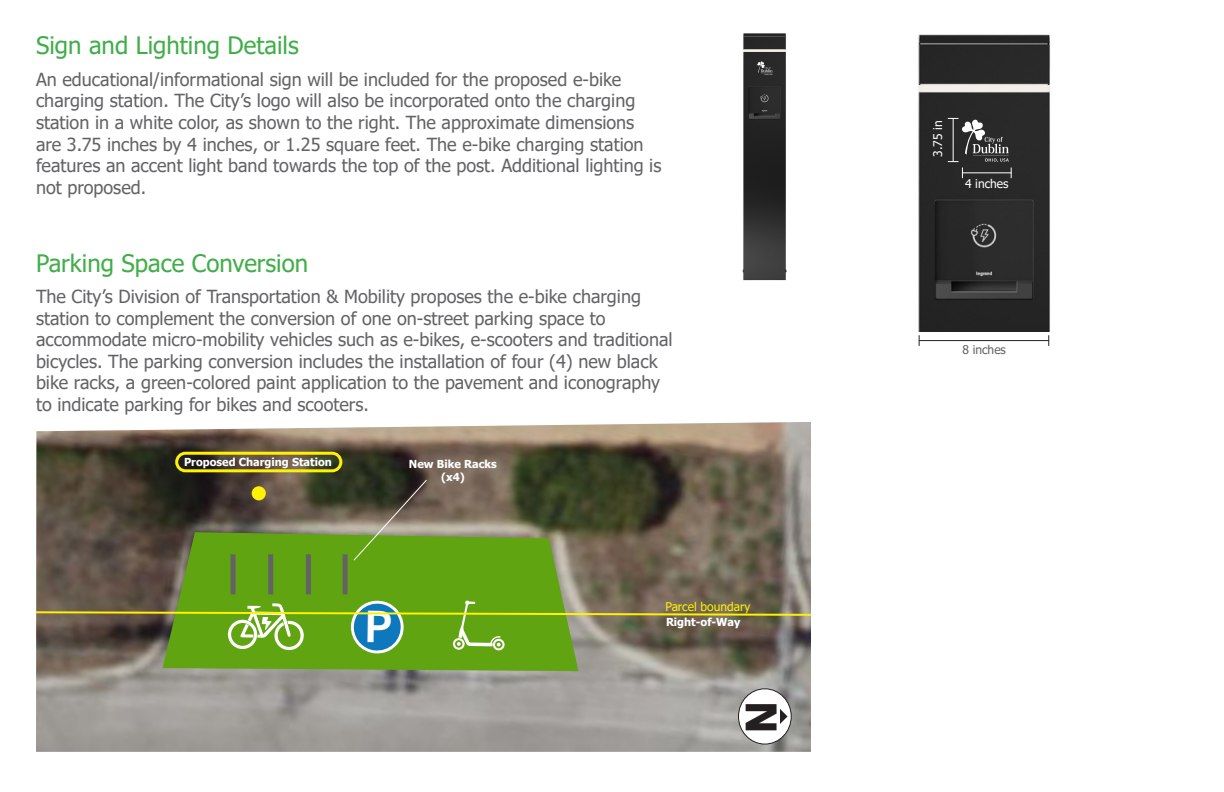
<style>
.page{position:relative;width:1224px;height:792px;background:#fff}
.page>*{position:absolute;margin:0;border:0;box-sizing:border-box;transform-origin:0 0}
.t1{font:700 42px "Tahoma";color:#231f20}
.t2{font:24px "Tahoma";color:#40ae49}
.t3{font:18px/21.6px "Tahoma";color:#636366}
.t4{font:12px "Tahoma";color:#fff101}
.t5{font:12px "Tahoma";color:#fff}
.t6{font:12px "Tahoma";color:#636366}
.t7{font:700 11px/13.2px "Tahoma";color:#fff;text-align:center}
</style>
<div class="page">
<img style="left:36px;top:422px;width:775px;height:330px">
<svg style="left:163px;top:532px;width:416px;height:139px;background:#669e20"></svg>
<div style="left:252px;top:486px;width:14px;height:14px;background:#fff101;border-radius:50%"></div>
<div style="left:175px;top:452px;width:167px;height:20px;border:3px solid #fff101;border-radius:9px"></div>
<div style="left:231px;top:554px;width:5px;height:40px;background:#636366"></div>
<div style="left:268px;top:554px;width:5px;height:40px;background:#636366"></div>
<div style="left:306px;top:554px;width:5px;height:40px;background:#636366"></div>
<div style="left:343px;top:554px;width:5px;height:40px;background:#636366"></div>
<svg style="left:353px;top:479px;width:75px;height:83px;background:#64763e"></svg>
<img style="left:742px;top:33px;width:45px;height:248px">
<svg style="left:757px;top:61px;width:15px;height:14px"></svg>
<div style="left:738px;top:689px;width:53px;height:55px;background:#fff;border-radius:50%"></div>
<div style="left:738px;top:688px;width:54px;height:57px;border:1px solid #231f20;border-radius:50%"></div>
<svg style="left:780px;top:709px;width:8px;height:15px"></svg>
<img style="left:918px;top:34px;width:132px;height:297px">
<hr style="left:919px;top:340px;width:130px;height:1px;background:#231f20">
<hr style="left:962px;top:172px;width:49px;height:1px;background:#fff">
<svg style="left:948px;top:118px;width:61px;height:44px;background:#515151"></svg>
<svg style="left:36px;top:599px;width:775px;height:56px;background:#6f8a42"></svg>
<p class="t2" style="left:36px;top:30px;width:264px">Sign and Lighting Details</p>
<p class="t3" style="left:36px;top:69px;width:627px">An educational/informational sign will be included for the proposed e-bike charging station. The City’s logo will also be incorporated onto the charging station in a white color, as shown to the right. The approximate dimensions are 3.75 inches by 4 inches, or 1.25 square feet. The e-bike charging station features an accent light band towards the top of the post. Additional lighting is not proposed.</p>
<p class="t2" style="left:36px;top:247px;width:274px">Parking Space Conversion</p>
<p class="t3" style="left:36px;top:287px;width:638px">The City’s Division of Transportation &amp; Mobility proposes the e-bike charging station to complement the conversion of one on-street parking space to accommodate micro-mobility vehicles such as e-bikes, e-scooters and traditional bicycles. The parking conversion includes the installation of four (4) new black bike racks, a green-colored paint application to the pavement and iconography to indicate parking for bikes and scooters.</p>
<p class="t7" style="left:184px;top:456px;width:149px">Proposed Charging Station</p>
<p class="t7" style="left:409px;top:458px;width:89px">New Bike Racks (x4)</p>
<p class="t4" style="left:665px;top:598px;width:87px">Parcel boundary</p>
<p class="t7" style="left:666px;top:616px;width:76px">Right-of-Way</p>
<p class="t1" style="left:791px;top:700px;width:34px;rotate:90deg">N</p>
<p class="t5" style="left:930px;top:157px;width:38px;rotate:-90deg">3.75 in</p>
<p class="t5" style="left:965px;top:176px;width:45px">4 inches</p>
<p class="t6" style="left:962px;top:341px;width:45px">8 inches</p>
</div>
